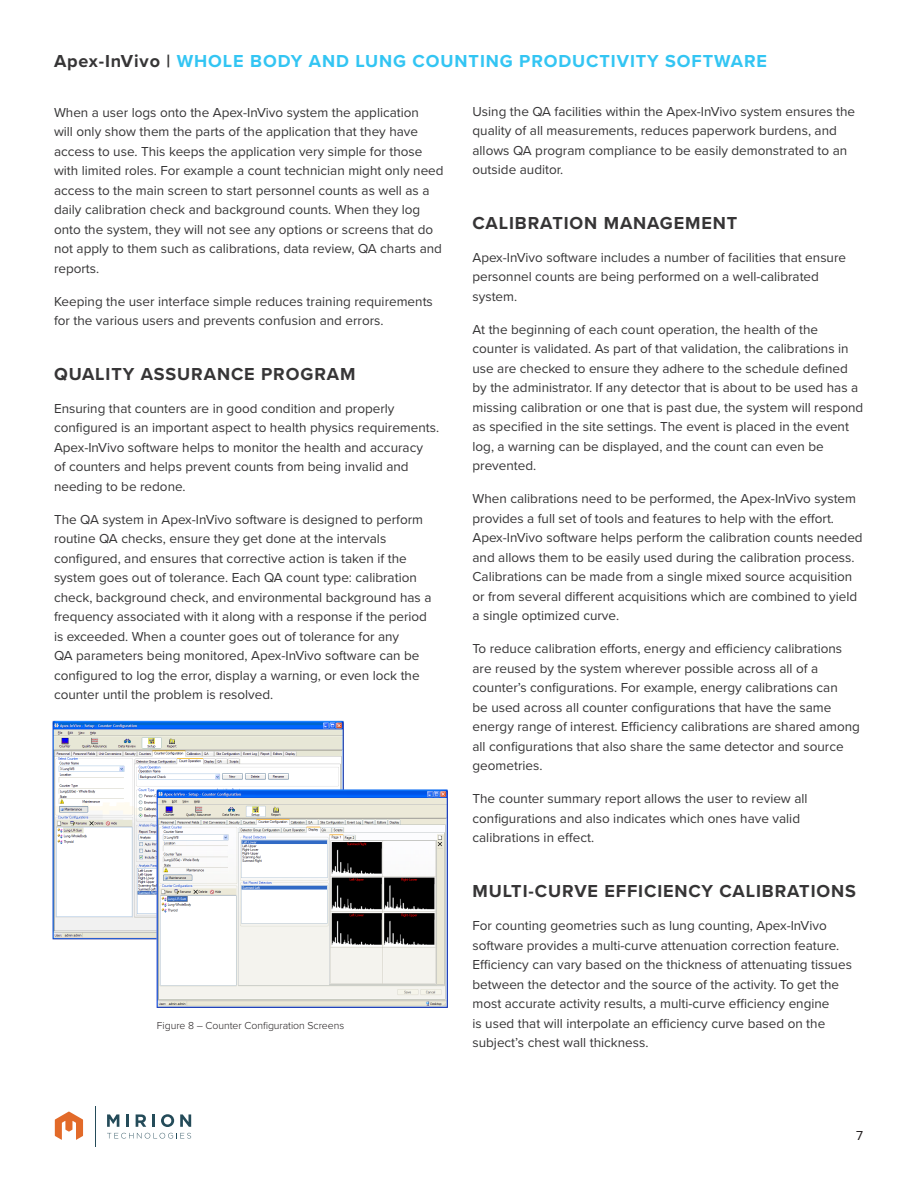
<style>
.page{position:relative;width:918px;height:1188px;background:#fff}
.page>*{position:absolute;margin:0;border:0;box-sizing:border-box;transform-origin:0 0}
.Small_Header{font:700 18px "Proxima Nova";letter-spacing:.05em;color:#363536}
.Small_Header-2{font:700 18px "Proxima Nova";letter-spacing:.05em;color:#33c5f3}
.Body_Copy_Small{font:13.5px/19.5px "Proxima Nova";color:#363536}
.t1{font:13.5px "Proxima Nova";color:#231f20}
.t2{font:300 10.5px "Proxima Nova";letter-spacing:-.005em;color:#231f20}
.s1{color:#363536}
</style>
<div class="page">
<hr style="left:95px;top:1106px;width:1px;height:41px;background:#244b59">
<svg style="left:107px;top:1133px;width:84px;height:6px"></svg>
<svg style="left:107px;top:1114px;width:12px;height:13px"></svg>
<svg style="left:126px;top:1114px;width:3px;height:13px"></svg>
<svg style="left:136px;top:1114px;width:10px;height:13px"></svg>
<svg style="left:152px;top:1114px;width:3px;height:13px"></svg>
<svg style="left:161px;top:1114px;width:13px;height:13px"></svg>
<svg style="left:180px;top:1114px;width:11px;height:13px"></svg>
<svg style="left:55px;top:1112px;width:28px;height:28px"></svg>
<img style="left:53px;top:720px;width:395px;height:288px">
<p class="Small_Header-2" style="left:54px;top:47px;width:714px"><span class="s1">Apex-InVivo |</span> WHOLE BODY AND LUNG COUNTING PRODUCTIVITY SOFTWARE</p>
<p class="Body_Copy_Small" style="left:54px;top:102px;width:391px">When a user logs onto the Apex-InVivo system the application<br>will only show them the parts of the application that they have access to use. This keeps the application very simple for those with limited roles. For example a count technician might only need access to the main screen to start personnel counts as well as a daily calibration check and background counts. When they log onto the system, they will not see any options or screens that do not apply to them such as calibrations, data review, QA charts and reports.</p>
<p class="Body_Copy_Small" style="left:54px;top:291px;width:380px">Keeping the user interface simple reduces training requirements for the various users and prevents confusion and errors.</p>
<p class="Small_Header" style="left:54px;top:360px;width:303px">QUALITY ASSURANCE PROGRAM</p>
<p class="Body_Copy_Small" style="left:54px;top:398px;width:387px">Ensuring that counters are in good condition and properly configured is an important aspect to health physics requirements.<br>Apex-InVivo software helps to monitor the health and accuracy<br>of counters and helps prevent counts from being invalid and needing to be redone.</p>
<p class="Body_Copy_Small" style="left:54px;top:509px;width:379px">The QA system in Apex-InVivo software is designed to perform routine QA checks, ensure they get done at the intervals configured, and ensures that corrective action is taken if the system goes out of tolerance. Each QA count type: calibration check, background check, and environmental background has a frequency associated with it along with a response if the period is exceeded. When a counter goes out of tolerance for any<br>QA parameters being monitored, Apex-InVivo software can be configured to log the error, display a warning, or even lock the counter until the problem is resolved.</p>
<p class="Body_Copy_Small" style="left:472px;top:101px;width:384px">Using the QA facilities within the Apex-InVivo system ensures the quality of all measurements, reduces paperwork burdens, and allows QA program compliance to be easily demonstrated to an outside auditor.</p>
<p class="Small_Header" style="left:472px;top:210px;width:266px">CALIBRATION MANAGEMENT</p>
<p class="Body_Copy_Small" style="left:472px;top:247px;width:375px">Apex-InVivo software includes a number of facilities that ensure personnel counts are being performed on a well-calibrated system.</p>
<p class="Body_Copy_Small" style="left:472px;top:319px;width:392px">At the beginning of each count operation, the health of the counter is validated. As part of that validation, the calibrations in use are checked to ensure they adhere to the schedule defined by the administrator. If any detector that is about to be used has a missing calibration or one that is past due, the system will respond as specified in the site settings. The event is placed in the event log, a warning can be displayed, and the count can even be prevented.</p>
<p class="Body_Copy_Small" style="left:472px;top:489px;width:392px">When calibrations need to be performed, the Apex-InVivo system provides a full set of tools and features to help with the effort.<br>Apex-InVivo software helps perform the calibration counts needed and allows them to be easily used during the calibration process.<br>Calibrations can be made from a single mixed source acquisition or from several different acquisitions which are combined to yield a single optimized curve.</p>
<p class="Body_Copy_Small" style="left:472px;top:639px;width:389px">To reduce calibration efforts, energy and efficiency calibrations are reused by the system wherever possible across all of a counter’s configurations. For example, energy calibrations can<br>be used across all counter configurations that have the same energy range of interest. Efficiency calibrations are shared among all configurations that also share the same detector and source geometries.</p>
<p class="Body_Copy_Small" style="left:472px;top:789px;width:337px">The counter summary report allows the user to review all configurations and also indicates which ones have valid calibrations in effect.</p>
<p class="t2" style="left:157px;top:1018px;width:189px">Figure 8 – Counter Configuration Screens</p>
<p class="Small_Header" style="left:472px;top:878px;width:385px">MULTI-CURVE EFFICIENCY CALIBRATIONS</p>
<p class="Body_Copy_Small" style="left:472px;top:915px;width:381px">For counting geometries such as lung counting, Apex-InVivo software provides a multi-curve attenuation correction feature.<br>Efficiency can vary based on the thickness of attenuating tissues between the detector and the source of the activity. To get the most accurate activity results, a multi-curve efficiency engine<br>is used that will interpolate an efficiency curve based on the subject’s chest wall thickness.</p>
<p class="t1" style="left:856px;top:1125px;width:8px">7</p>
</div>
